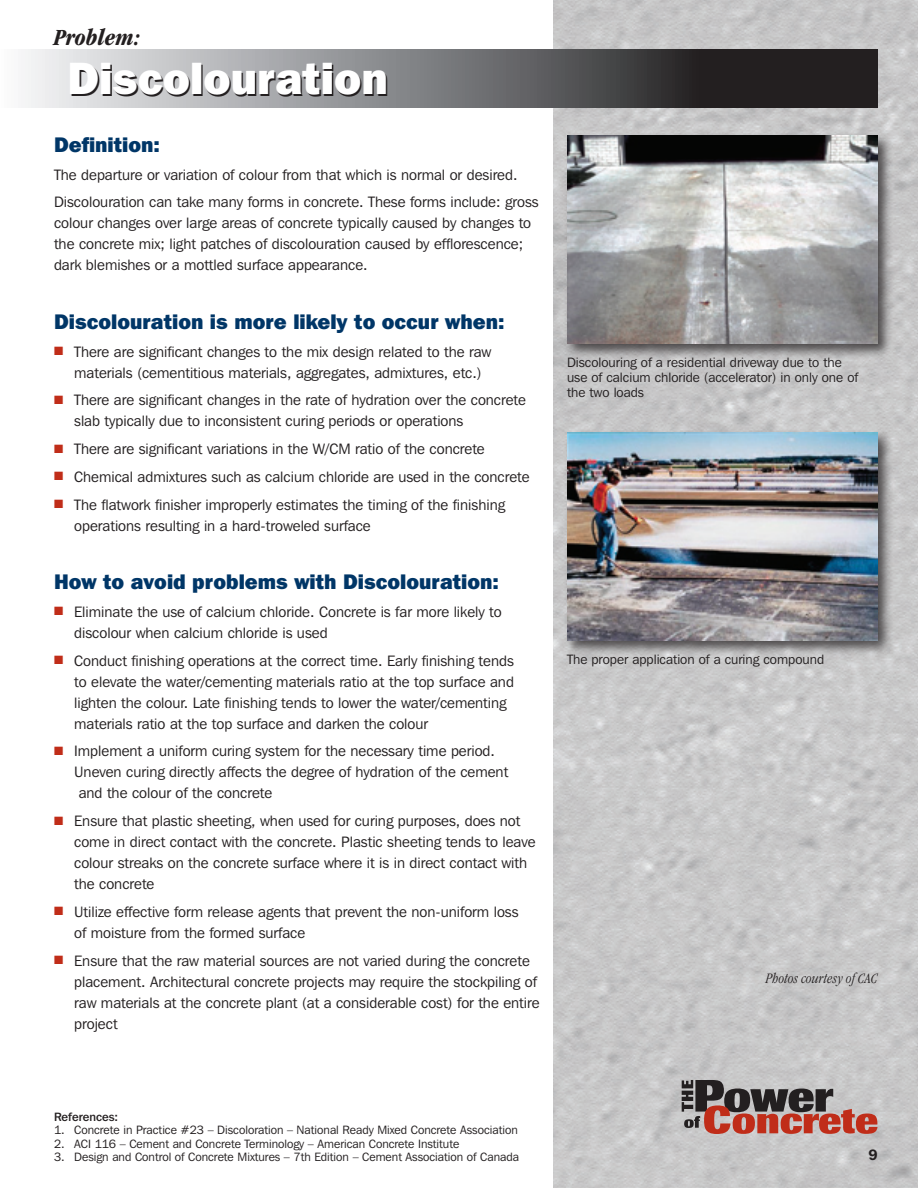
<style>
.page{position:relative;width:918px;height:1188px;background:#fff}
.page>*{position:absolute;margin:0;border:0;box-sizing:border-box;transform-origin:0 0}
.t1{font:800 45px "Franklin Gothic IT Cby BT";color:#231f20}
.t2{font:italic 700 condensed 24px "Garamond IT Cby BT";color:#231f20}
.t3{font:800 21px "Franklin Gothic IT Cby BT";color:#003667}
.t4{font:15px/21px "Franklin Gothic IT Cby BT";color:#231f20}
.t5{font:italic 300 condensed 15px "Garamond IT Cby BT";color:#231f20}
.t6{font:600 15px "Franklin Gothic IT Cby BT";color:#231f20}
.t7{font:13.5px/15px "Franklin Gothic IT Cby BT";color:#231f20}
.t8{font:12px "Franklin Gothic IT Cby BT";color:#231f20}
.t9{font:500 12px "Franklin Gothic IT Cby BT";color:#231f20}
.s1{color:#c02d19}
</style>
<div class="page">
<img style="left:554px;top:0;width:364px;height:1188px">
<svg style="left:25px;top:50px;width:853px;height:58px;background:#78787a"></svg>
<svg style="left:682px;top:1080px;width:196px;height:54px;background:#9a7671"></svg>
<div style="left:563px;top:131px;width:330px;height:228px;background:#231f20;opacity:.75"></div>
<img style="left:567px;top:135px;width:311px;height:208px">
<div style="left:563px;top:428px;width:330px;height:228px;background:#231f20;opacity:.75"></div>
<img style="left:567px;top:432px;width:311px;height:208px">
<h2 class="t2" style="left:54px;top:23px;width:88px">Problem:</h2>
<h1 class="t1" style="left:69px;top:51px;width:322px">Discolouration</h1>
<h3 class="t3" style="left:54px;top:131px;width:108px">Definition:</h3>
<p class="t4" style="left:54px;top:160px;width:486px;line-height:27.8px">The departure or variation of colour from that which is normal or desired.<br>Discolouration can take many forms in concrete. These forms include: gross</p>
<p class="t4" style="left:54px;top:212px;width:479px">colour changes over large areas of concrete typically caused by changes to the concrete mix; light patches of discolouration caused by efflorescence; dark blemishes or a mottled surface appearance.</p>
<h3 class="t3" style="left:54px;top:308px;width:452px">Discolouration is more likely to occur when:</h3>
<p class="t4" style="left:74px;top:341px;width:419px;text-indent:-20px"><span class="s1">■</span> There are significant changes to the mix design related to the raw materials (cementitious materials, aggregates, admixtures, etc.)</p>
<p class="t4" style="left:74px;top:389px;width:453px;text-indent:-20px"><span class="s1">■</span> There are significant changes in the rate of hydration over the concrete slab typically due to inconsistent curing periods or operations</p>
<p class="t4" style="left:54px;top:438px;width:432px"><span class="s1">■</span> There are significant variations in the W/CM ratio of the concrete</p>
<p class="t4" style="left:54px;top:466px;width:477px"><span class="s1">■</span> Chemical admixtures such as calcium chloride are used in the concrete</p>
<p class="t4" style="left:74px;top:494px;width:432px;text-indent:-20px"><span class="s1">■</span> The flatwork finisher improperly estimates the timing of the finishing operations resulting in a hard-troweled surface</p>
<h3 class="t3" style="left:54px;top:568px;width:447px">How to avoid problems with Discolouration:</h3>
<p class="t4" style="left:74px;top:601px;width:429px;text-indent:-20px"><span class="s1">■</span> Eliminate the use of calcium chloride. Concrete is far more likely to discolour when calcium chloride is used</p>
<p class="t4" style="left:74px;top:650px;width:441px;text-indent:-20px"><span class="s1">■</span> Conduct finishing operations at the correct time. Early finishing tends to elevate the water/cementing materials ratio at the top surface and lighten the colour. Late finishing tends to lower the water/cementing materials ratio at the top surface and darken the colour</p>
<p class="t4" style="left:74px;top:740px;width:436px;text-indent:-20px"><span class="s1">■</span> Implement a uniform curing system for the necessary time period.<br>Uneven curing directly affects the degree of hydration of the cement and the colour of the concrete</p>
<p class="t4" style="left:74px;top:810px;width:463px;text-indent:-20px"><span class="s1">■</span> Ensure that plastic sheeting, when used for curing purposes, does not come in direct contact with the concrete. Plastic sheeting tends to leave colour streaks on the concrete surface where it is in direct contact with the concrete</p>
<p class="t4" style="left:74px;top:901px;width:446px;text-indent:-20px"><span class="s1">■</span> Utilize effective form release agents that prevent the non-uniform loss of moisture from the formed surface</p>
<p class="t4" style="left:74px;top:950px;width:467px;text-indent:-20px"><span class="s1">■</span> Ensure that the raw material sources are not varied during the concrete placement. Architectural concrete projects may require the stockpiling of raw materials at the concrete plant (at a considerable cost) for the entire project</p>
<p class="t7" style="left:567px;top:355px;width:293px">Discolouring of a residential driveway due to the use of calcium chloride (accelerator) in only one of the two loads</p>
<p class="t7" style="left:567px;top:651px;width:259px">The proper application of a curing compound</p>
<p class="t5" style="left:766px;top:970px;width:113px">Photos courtesy of CAC</p>
<p class="t9" style="left:54px;top:1109px;width:66px">References:</p>
<p class="t8" style="left:54px;top:1122px;width:465px">1. Concrete in Practice #23 – Discoloration – National Ready Mixed Concrete Association</p>
<p class="t8" style="left:54px;top:1136px;width:407px">2. ACI 116 – Cement and Concrete Terminology – American Concrete Institute</p>
<p class="t8" style="left:54px;top:1149px;width:467px">3. Design and Control of Concrete Mixtures – 7th Edition – Cement Association of Canada</p>
<p class="t6" style="left:868px;top:1145px;width:11px">9</p>
</div>
